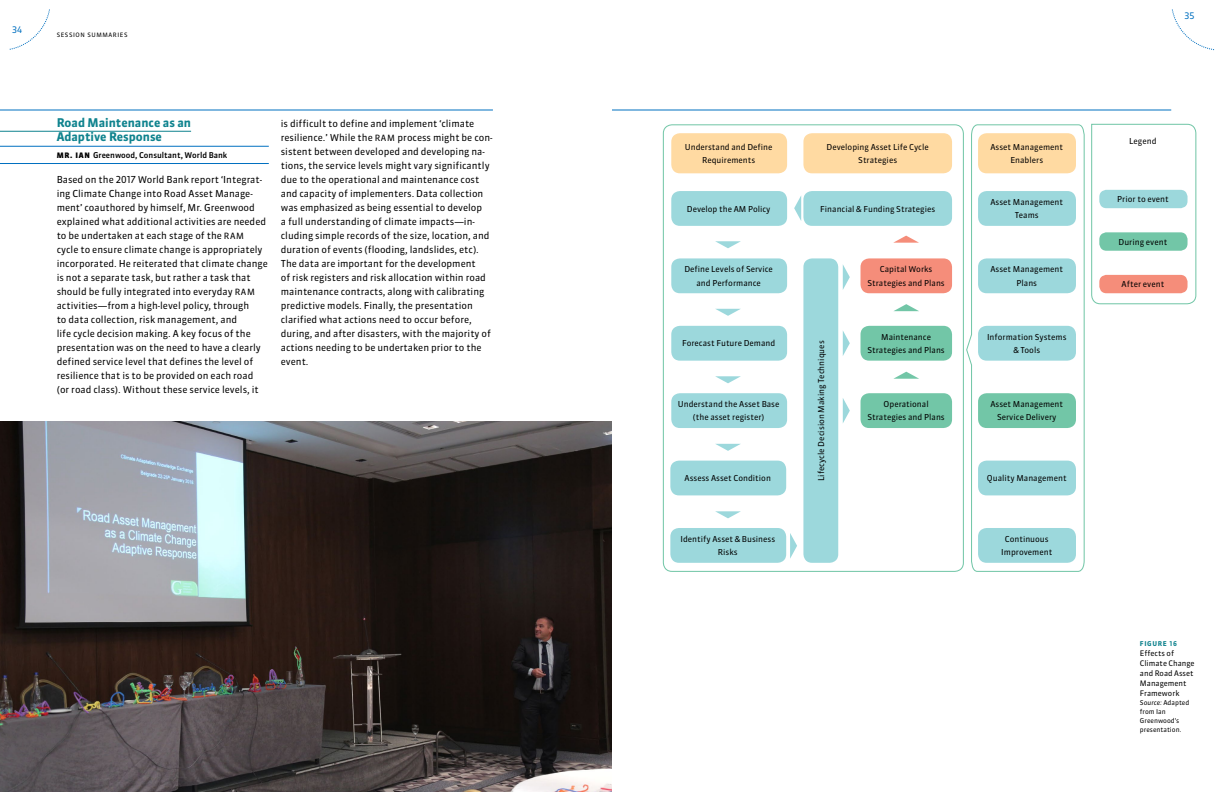
<style>
.page{position:relative;width:1224px;height:792px;background:#fff}
.page>*{position:absolute;margin:0;border:0;box-sizing:border-box;transform-origin:0 0}
.T1_grande_salto{font:700 12px/14px "Sanuk LF";color:#0f838e}
.Body{font:9.6px/14px "Sanuk LF";color:#000}
.t1{font:9px "Sanuk LF";color:#0070c0}
.t2{font:8.2px/13.3px "Sanuk";color:#000;text-align:center}
.conferenc_doble_líne{font:500 8px "Sanuk TF";color:#000}
.Figure_1{font:7.6px/10px "Sanuk LF";color:#000}
.Figure_3__Source{font:6.6px/9px "Sanuk LF";color:#000}
.Figure_0{font:700 6.6px "Sanuk LF";letter-spacing:.1em;color:#0f838e}
.cabecita_par{font:6px "Sanuk LF";letter-spacing:.1em;color:#000}
.s1{font-weight:900;font-size:7.5px}
.s2{font-size:8.6px}
.s3{font-family:"Sanuk";font-style:italic}
</style>
<div class="page">
<hr style="left:0;top:110px;width:493px;height:1px;background:#0070c0">
<hr style="left:612px;top:110px;width:559px;height:1px;background:#0070c0">
<svg style="left:9px;top:9px;width:41px;height:41px"></svg>
<svg style="left:1171px;top:9px;width:44px;height:41px"></svg>
<hr style="left:0;top:131px;width:191px;height:1px;background:#0f838e">
<hr style="left:0;top:146px;width:269px;height:1px;background:#0070c0">
<hr style="left:0;top:163px;width:269px;height:1px;background:#0070c0">
<svg style="left:1091px;top:123px;width:106px;height:182px"></svg>
<div style="left:671px;top:191px;width:116px;height:35px;background:#9cd8dc;border-radius:9px"></div>
<div style="left:671px;top:133px;width:116px;height:40px;background:#ffdaa2;border-radius:9px"></div>
<div style="left:1099px;top:190px;width:89px;height:18px;background:#9cd8dc;border-radius:7px"></div>
<div style="left:803px;top:191px;width:149px;height:35px;background:#9cd8dc;border-radius:9px"></div>
<div style="left:803px;top:133px;width:149px;height:40px;background:#ffdaa2;border-radius:9px"></div>
<div style="left:671px;top:326px;width:116px;height:35px;background:#9cd8dc;border-radius:9px"></div>
<div style="left:1099px;top:275px;width:89px;height:18px;background:#f58d7a;border-radius:7px"></div>
<div style="left:861px;top:326px;width:91px;height:35px;background:#72c6a7;border-radius:9px"></div>
<div style="left:670px;top:461px;width:116px;height:34px;background:#9cd8dc;border-radius:9px"></div>
<div style="left:803px;top:258px;width:35px;height:305px;background:#9cd8dc;border-radius:9px"></div>
<div style="left:671px;top:258px;width:116px;height:35px;background:#9cd8dc;border-radius:9px"></div>
<div style="left:1099px;top:232px;width:89px;height:19px;background:#72c6a7;border-radius:7px"></div>
<div style="left:861px;top:258px;width:91px;height:35px;background:#f58d7a;border-radius:9px"></div>
<div style="left:671px;top:393px;width:116px;height:35px;background:#9cd8dc;border-radius:9px"></div>
<div style="left:861px;top:393px;width:91px;height:35px;background:#72c6a7;border-radius:9px"></div>
<div style="left:670px;top:528px;width:116px;height:35px;background:#9cd8dc;border-radius:9px"></div>
<svg style="left:715px;top:241px;width:26px;height:7px"></svg>
<svg style="left:715px;top:376px;width:26px;height:7px"></svg>
<svg style="left:716px;top:309px;width:24px;height:7px"></svg>
<svg style="left:716px;top:444px;width:24px;height:7px"></svg>
<svg style="left:715px;top:511px;width:26px;height:7px"></svg>
<svg style="left:790px;top:533px;width:7px;height:26px"></svg>
<svg style="left:843px;top:265px;width:7px;height:25px"></svg>
<svg style="left:843px;top:331px;width:7px;height:25px"></svg>
<svg style="left:843px;top:398px;width:7px;height:25px"></svg>
<svg style="left:893px;top:372px;width:26px;height:7px"></svg>
<svg style="left:894px;top:304px;width:25px;height:7px"></svg>
<svg style="left:893px;top:236px;width:26px;height:7px"></svg>
<svg style="left:794px;top:196px;width:7px;height:25px"></svg>
<svg style="left:966px;top:124px;width:119px;height:448px"></svg>
<div style="left:663px;top:124px;width:301px;height:448px;border:1px solid #72c6a7;border-radius:9px"></div>
<img style="left:0;top:422px;width:612px;height:370px">
<p class="t1" style="left:12px;top:24px;width:12px">34</p>
<p class="cabecita_par" style="left:57px;top:31px;width:72px">SESSION SUMMARIES</p>
<p class="T1_grande_salto" style="left:57px;top:116px;width:136px">Road Maintenance as an<br>Adaptive Response</p>
<p class="conferenc_doble_líne" style="left:57px;top:151px;width:172px"><span class="s1">MR. IAN</span> Greenwood, Consultant, World Bank</p>
<p class="Body" style="left:57px;top:173px;width:213px">Based on the 2017 World Bank report ‘Integrat&shy;ing Climate Change into Road Asset Manage&shy;ment’ coauthored by himself, Mr. Greenwood explained what additional activities are needed to be undertaken at each stage of the <span class="s2">RAM </span>cycle to ensure climate change is appropriately incorporated. He reiterated that climate change is not a separate task, but rather a task that should be fully integrated into everyday <span class="s2">RAM </span>activities—from a high-level policy, through<br>to data collection, risk management, and<br>life cycle decision making. A key focus of the presentation was on the need to have a clearly defined service level that defines the level of resilience that is to be provided on each road (or road class). Without these service levels, it</p>
<p class="Body" style="left:281px;top:117px;width:213px">is difficult to define and implement ‘climate resilience.’ While the <span class="s2">RAM</span> process might be con&shy;sistent between developed and developing na&shy;tions, the service levels might vary significantly due to the operational and maintenance cost and capacity of implementers. Data collection was emphasized as being essential to develop<br>a full understanding of climate impacts—in&shy;cluding simple records of the size, location, and duration of events (flooding, landslides, etc).<br>The data are important for the development<br>of risk registers and risk allocation within road maintenance contracts, along with calibrating predictive models. Finally, the presentation clarified what actions need to occur before, during, and after disasters, with the majority of actions needing to be undertaken prior to the event.</p>
<p class="t2" style="left:685px;top:140px;width:89px">Understand and Define<br>Requirements</p>
<p class="t2" style="left:687px;top:202px;width:85px">Develop the AM Policy</p>
<p class="t2" style="left:827px;top:140px;width:104px">Developing Asset Life Cycle<br>Strategies</p>
<p class="t2" style="left:820px;top:202px;width:116px">Financial &amp; Funding Strategies</p>
<p class="t2" style="left:990px;top:140px;width:74px">Asset Management<br>Enablers</p>
<p class="t2" style="left:990px;top:195px;width:74px">Asset Management<br>Teams</p>
<p class="t2" style="left:684px;top:263px;width:90px">Define Levels of Service and Performance</p>
<p class="t2" style="left:990px;top:263px;width:74px">Asset Management<br>Plans</p>
<p class="t2" style="left:868px;top:263px;width:79px">Capital Works<br>Strategies and Plans</p>
<p class="t2" style="left:682px;top:337px;width:95px">Forecast Future Demand</p>
<p class="t2" style="left:987px;top:330px;width:81px">Information Systems &amp; Tools</p>
<p class="t2" style="left:868px;top:330px;width:79px">Maintenance<br>Strategies and Plans</p>
<p class="t2" style="left:814px;top:481px;width:142px;rotate:-90deg">Lifecycle Decision Making Techniques</p>
<p class="t2" style="left:678px;top:398px;width:103px">Understand the Asset Base (the asset register)</p>
<p class="t2" style="left:990px;top:398px;width:74px">Asset Management<br>Service Delivery</p>
<p class="t2" style="left:868px;top:398px;width:79px">Operational<br>Strategies and Plans</p>
<p class="t2" style="left:685px;top:472px;width:88px">Assess Asset Condition</p>
<p class="t2" style="left:987px;top:472px;width:81px">Quality Management</p>
<p class="t2" style="left:680px;top:532px;width:96px">Identify Asset &amp; Business<br>Risks</p>
<p class="t2" style="left:1001px;top:532px;width:53px">Continuous<br>Improvement</p>
<p class="t1" style="left:1184px;top:10px;width:12px">35</p>
<p class="t2" style="left:1129px;top:135px;width:29px">Legend</p>
<p class="t2" style="left:1117px;top:192px;width:53px">Prior to event</p>
<p class="t2" style="left:1119px;top:235px;width:50px">During event</p>
<p class="t2" style="left:1122px;top:277px;width:44px">After event</p>
<p class="Figure_0" style="left:1140px;top:639px;width:39px">FIGURE 16</p>
<p class="Figure_1" style="left:1140px;top:648px;width:56px">Effects of<br>Climate Change and Road Asset<br>Management<br>Framework</p>
<p class="Figure_3__Source" style="left:1140px;top:698px;width:51px"><span class="s3">Source:</span> Adapted from Ian<br>Greenwood’s presentation.</p>
</div>
